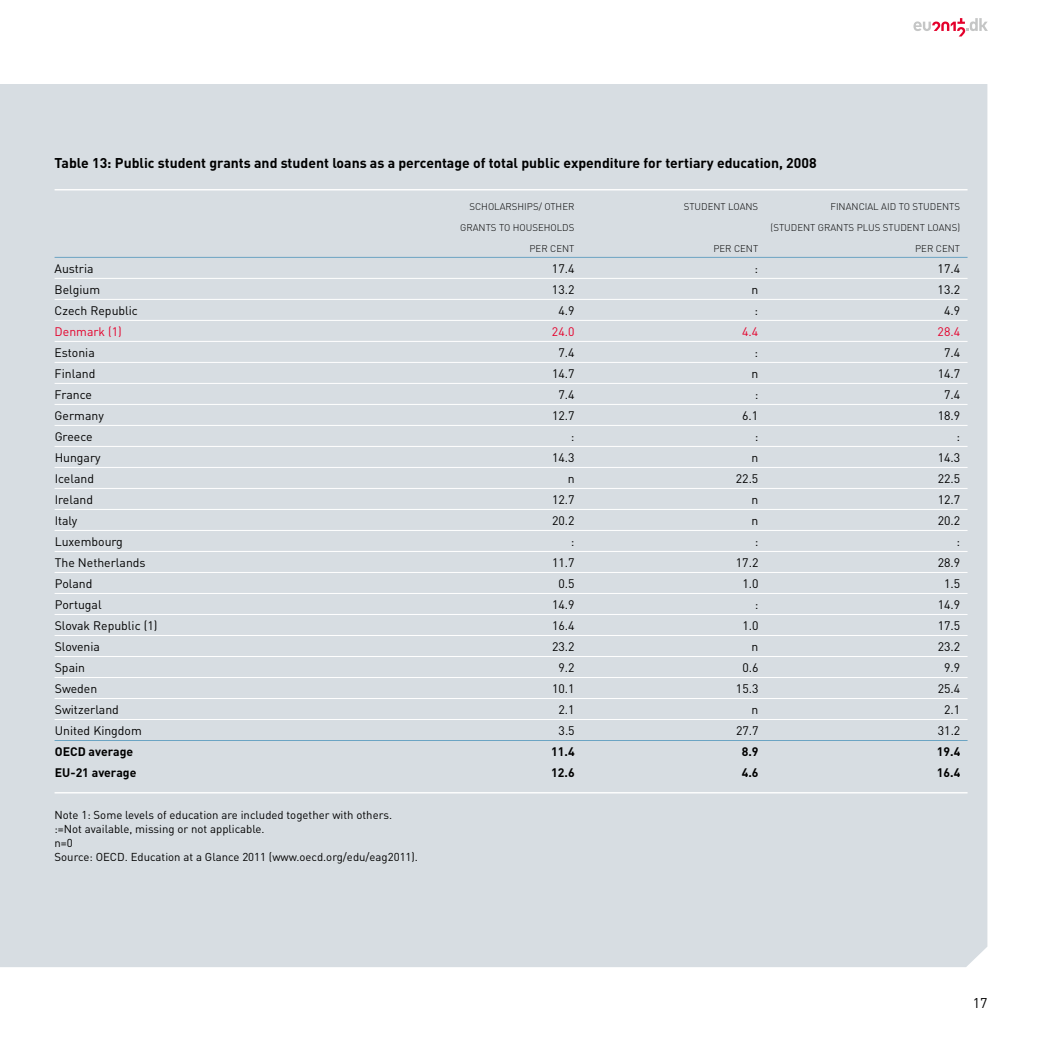
<style>
.page{position:relative;width:1042px;height:1042px;background:#fff}
.page>*{position:absolute;margin:0;border:0;box-sizing:border-box;transform-origin:0 0}
.t1{font:700 14px "DIN";color:#000}
.t2{font:14px "DIN";color:#000}
.t3{font:12.25px "DIN";color:#000}
.t4{font:700 12.25px "DIN";color:#000}
.t5{font:12.25px "DIN";color:#e4002b}
.t6{font:11.38px/14px "DIN";color:#000}
.t7{font:300 9.62px "DIN";color:#000}
</style>
<div class="page">
<svg style="left:913px;top:18px;width:75px;height:18px"></svg>
<div style="left:0;top:84px;width:987px;height:883px;background:#d7dde2"></div>
<hr style="left:55px;top:189px;width:912px;height:1px;background:#fff">
<hr style="left:55px;top:257px;width:912px;height:1px;background:#6ba4c3">
<hr style="left:55px;top:278px;width:912px;height:1px;background:#fff">
<hr style="left:55px;top:299px;width:912px;height:1px;background:#fff">
<hr style="left:55px;top:320px;width:912px;height:1px;background:#fff">
<hr style="left:55px;top:341px;width:912px;height:1px;background:#fff">
<hr style="left:55px;top:362px;width:912px;height:1px;background:#fff">
<hr style="left:55px;top:383px;width:912px;height:1px;background:#fff">
<hr style="left:55px;top:404px;width:912px;height:1px;background:#fff">
<hr style="left:55px;top:425px;width:912px;height:1px;background:#fff">
<hr style="left:55px;top:446px;width:912px;height:1px;background:#fff">
<hr style="left:55px;top:467px;width:912px;height:1px;background:#fff">
<hr style="left:55px;top:488px;width:912px;height:1px;background:#fff">
<hr style="left:55px;top:509px;width:912px;height:1px;background:#fff">
<hr style="left:55px;top:530px;width:912px;height:1px;background:#fff">
<hr style="left:55px;top:551px;width:912px;height:1px;background:#fff">
<hr style="left:55px;top:572px;width:912px;height:1px;background:#fff">
<hr style="left:55px;top:593px;width:912px;height:1px;background:#fff">
<hr style="left:55px;top:614px;width:912px;height:1px;background:#fff">
<hr style="left:55px;top:635px;width:912px;height:1px;background:#fff">
<hr style="left:55px;top:656px;width:912px;height:1px;background:#fff">
<hr style="left:55px;top:677px;width:912px;height:1px;background:#fff">
<hr style="left:55px;top:698px;width:912px;height:1px;background:#fff">
<hr style="left:55px;top:719px;width:912px;height:1px;background:#fff">
<hr style="left:55px;top:740px;width:912px;height:1px;background:#6ba4c3">
<hr style="left:55px;top:792px;width:912px;height:1px;background:#fff">
<p class="t1" style="left:55px;top:154px;width:763px">Table 13: Public student grants and student loans as a percentage of total public expenditure for tertiary education, 2008</p>
<p class="t7" style="left:475px;top:200px;width:101px">CHOLARSHIPS/ OTHER</p>
<p class="t7" style="left:684px;top:200px;width:76px">STUDE NT LOANS</p>
<p class="t7" style="left:830px;top:200px;width:131px">FINANCIAL AID TO STUDE NTS</p>
<p class="t7" style="left:460px;top:221px;width:116px">GRANTS TO HOUSEHOLDS</p>
<p class="t7" style="left:770px;top:221px;width:191px">(STUDE NT GRANTS PLUS STUDE NT LOANS)</p>
<p class="t7" style="left:529px;top:242px;width:46px">PER CENT</p>
<p class="t7" style="left:713px;top:242px;width:46px">PER CENT</p>
<p class="t7" style="left:915px;top:242px;width:46px">PER CENT</p>
<p class="t3" style="left:55px;top:262px;width:41px">Austria</p>
<p class="t3" style="left:552px;top:262px;width:24px">17.4</p>
<p class="t3" style="left:754px;top:262px;width:5px">:</p>
<p class="t3" style="left:937px;top:262px;width:24px">17.4</p>
<p class="t3" style="left:55px;top:283px;width:47px">Belgium</p>
<p class="t3" style="left:552px;top:283px;width:24px">13.2</p>
<p class="t3" style="left:751px;top:283px;width:8px">n</p>
<p class="t3" style="left:937px;top:283px;width:24px">13.2</p>
<p class="t3" style="left:55px;top:304px;width:85px">Czech Republic</p>
<p class="t3" style="left:558px;top:304px;width:18px">4.9</p>
<p class="t3" style="left:754px;top:304px;width:5px">:</p>
<p class="t3" style="left:944px;top:304px;width:18px">4.9</p>
<p class="t5" style="left:55px;top:325px;width:69px">Denmark (1)</p>
<p class="t5" style="left:552px;top:325px;width:24px">24.0</p>
<p class="t5" style="left:742px;top:325px;width:18px">4.4</p>
<p class="t5" style="left:937px;top:325px;width:24px">28.4</p>
<p class="t3" style="left:55px;top:346px;width:42px">Estonia</p>
<p class="t3" style="left:558px;top:346px;width:18px">7.4</p>
<p class="t3" style="left:754px;top:346px;width:5px">:</p>
<p class="t3" style="left:944px;top:346px;width:18px">7.4</p>
<p class="t3" style="left:55px;top:367px;width:42px">Finland</p>
<p class="t3" style="left:552px;top:367px;width:24px">14.7</p>
<p class="t3" style="left:751px;top:367px;width:8px">n</p>
<p class="t3" style="left:937px;top:367px;width:24px">14.7</p>
<p class="t3" style="left:55px;top:388px;width:39px">France</p>
<p class="t3" style="left:558px;top:388px;width:18px">7.4</p>
<p class="t3" style="left:754px;top:388px;width:5px">:</p>
<p class="t3" style="left:944px;top:388px;width:18px">7.4</p>
<p class="t3" style="left:55px;top:409px;width:51px">Germany</p>
<p class="t3" style="left:552px;top:409px;width:24px">12.7</p>
<p class="t3" style="left:742px;top:409px;width:18px">6.1</p>
<p class="t3" style="left:937px;top:409px;width:24px">18.9</p>
<p class="t3" style="left:55px;top:430px;width:39px">Greece</p>
<p class="t3" style="left:571px;top:430px;width:5px">:</p>
<p class="t3" style="left:755px;top:430px;width:5px">:</p>
<p class="t3" style="left:956px;top:430px;width:5px">:</p>
<p class="t3" style="left:55px;top:451px;width:48px">Hungary</p>
<p class="t3" style="left:552px;top:451px;width:24px">14.3</p>
<p class="t3" style="left:751px;top:451px;width:8px">n</p>
<p class="t3" style="left:937px;top:451px;width:24px">14.3</p>
<p class="t3" style="left:55px;top:472px;width:41px">Iceland</p>
<p class="t3" style="left:568px;top:472px;width:8px">n</p>
<p class="t3" style="left:736px;top:472px;width:24px">22.5</p>
<p class="t3" style="left:938px;top:472px;width:24px">22.5</p>
<p class="t3" style="left:55px;top:493px;width:40px">Ireland</p>
<p class="t3" style="left:552px;top:493px;width:24px">12.7</p>
<p class="t3" style="left:751px;top:493px;width:8px">n</p>
<p class="t3" style="left:938px;top:493px;width:24px">12.7</p>
<p class="t3" style="left:55px;top:514px;width:24px">Italy</p>
<p class="t3" style="left:552px;top:514px;width:24px">20.2</p>
<p class="t3" style="left:751px;top:514px;width:8px">n</p>
<p class="t3" style="left:938px;top:514px;width:24px">20.2</p>
<p class="t3" style="left:55px;top:535px;width:70px">Luxembourg</p>
<p class="t3" style="left:571px;top:535px;width:5px">:</p>
<p class="t3" style="left:755px;top:535px;width:5px">:</p>
<p class="t3" style="left:956px;top:535px;width:5px">:</p>
<p class="t3" style="left:55px;top:556px;width:92px">The Netherlands</p>
<p class="t3" style="left:552px;top:556px;width:24px">11.7</p>
<p class="t3" style="left:736px;top:556px;width:24px">17.2</p>
<p class="t3" style="left:938px;top:556px;width:24px">28.9</p>
<p class="t3" style="left:55px;top:577px;width:39px">Poland</p>
<p class="t3" style="left:558px;top:577px;width:18px">0.5</p>
<p class="t3" style="left:742px;top:577px;width:18px">1.0</p>
<p class="t3" style="left:944px;top:577px;width:18px">1.5</p>
<p class="t3" style="left:55px;top:598px;width:48px">Portugal</p>
<p class="t3" style="left:552px;top:598px;width:24px">14.9</p>
<p class="t3" style="left:755px;top:598px;width:5px">:</p>
<p class="t3" style="left:938px;top:598px;width:24px">14.9</p>
<p class="t3" style="left:55px;top:619px;width:104px">Slovak Republic (1)</p>
<p class="t3" style="left:552px;top:619px;width:24px">16.4</p>
<p class="t3" style="left:742px;top:619px;width:18px">1.0</p>
<p class="t3" style="left:938px;top:619px;width:24px">17.5</p>
<p class="t3" style="left:55px;top:640px;width:47px">Slovenia</p>
<p class="t3" style="left:552px;top:640px;width:24px">23.2</p>
<p class="t3" style="left:751px;top:640px;width:8px">n</p>
<p class="t3" style="left:938px;top:640px;width:24px">23.2</p>
<p class="t3" style="left:55px;top:661px;width:32px">Spain</p>
<p class="t3" style="left:558px;top:661px;width:18px">9.2</p>
<p class="t3" style="left:742px;top:661px;width:18px">0.6</p>
<p class="t3" style="left:944px;top:661px;width:18px">9.9</p>
<p class="t3" style="left:55px;top:682px;width:44px">Sweden</p>
<p class="t3" style="left:552px;top:682px;width:24px">10.1</p>
<p class="t3" style="left:736px;top:682px;width:24px">15.3</p>
<p class="t3" style="left:938px;top:682px;width:24px">25.4</p>
<p class="t3" style="left:55px;top:703px;width:66px">Switzerland</p>
<p class="t3" style="left:558px;top:703px;width:18px">2.1</p>
<p class="t3" style="left:751px;top:703px;width:8px">n</p>
<p class="t3" style="left:944px;top:703px;width:18px">2.1</p>
<p class="t3" style="left:55px;top:724px;width:89px">United Kingdom</p>
<p class="t3" style="left:558px;top:724px;width:18px">3.5</p>
<p class="t3" style="left:736px;top:724px;width:24px">27.7</p>
<p class="t3" style="left:938px;top:724px;width:24px">31.2</p>
<p class="t4" style="left:55px;top:743px;width:80px">OECD average</p>
<p class="t4" style="left:551px;top:743px;width:25px">11.4</p>
<p class="t4" style="left:742px;top:743px;width:18px">8.9</p>
<p class="t4" style="left:937px;top:743px;width:25px">19.4</p>
<p class="t4" style="left:55px;top:764px;width:83px">EU-21 average</p>
<p class="t4" style="left:551px;top:764px;width:25px">12.6</p>
<p class="t4" style="left:742px;top:764px;width:18px">4.6</p>
<p class="t4" style="left:937px;top:764px;width:25px">16.4</p>
<p class="t6" style="left:55px;top:808px;width:365px">Note 1: Some levels of education are included together with others. :=Not available, missing or not applicable.<br>n=0<br>Source: OECD. Education at a Glance 2011 (www.oecd.org/edu/eag2011).</p>
<p class="t2" style="left:973px;top:995px;width:16px">17</p>
</div>
